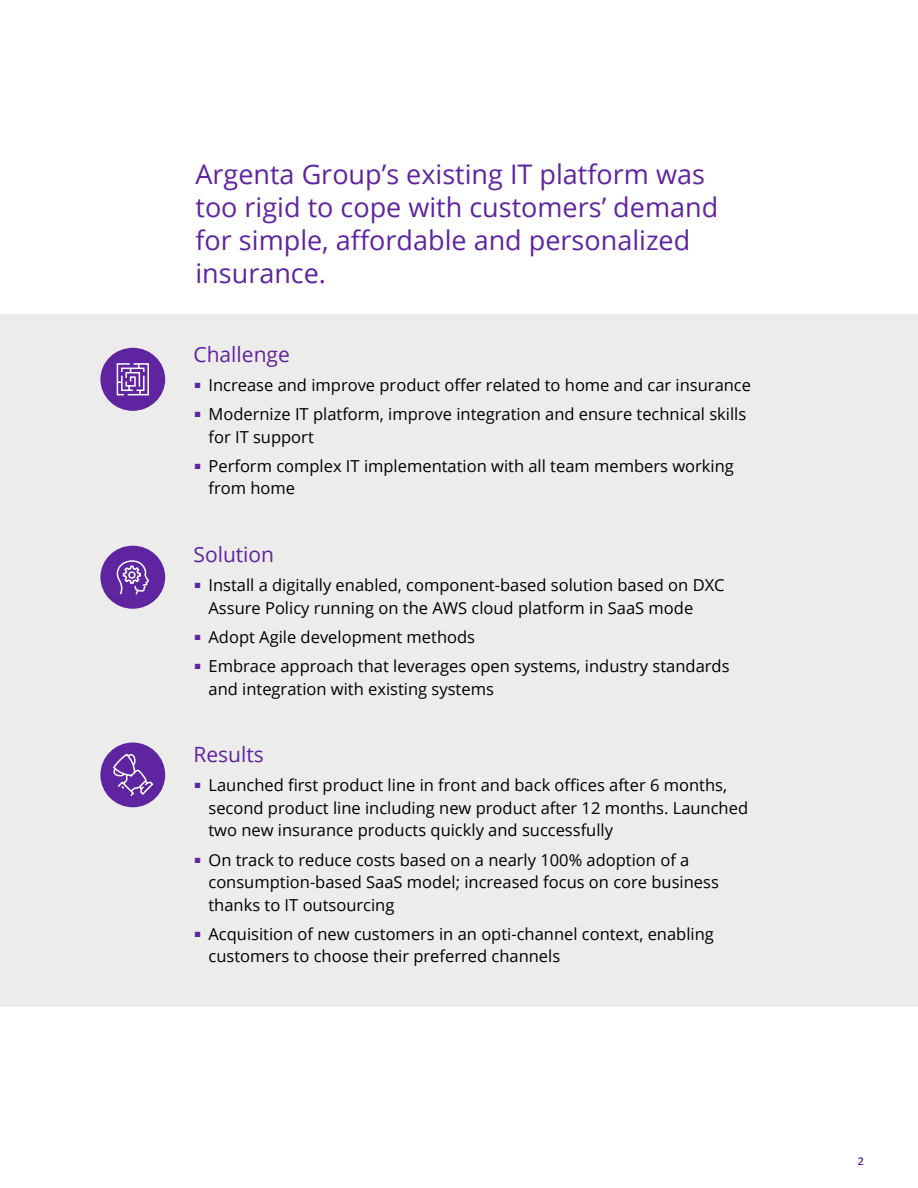
<style>
.page{position:relative;width:918px;height:1188px;background:#fff}
.page>*{position:absolute;margin:0;border:0;box-sizing:border-box;transform-origin:0 0}
.t1{font:27px/33px "Open Sans";color:#5f249f}
.t2{font:21px "Open Sans";color:#5f249f}
.t3{font:16.5px/22.5px "Open Sans";color:#000}
.t4{font:10.5px "Open Sans";color:#5f249f}
</style>
<div class="page">
<div style="left:0;top:315px;width:918px;height:692px;background:#ececeb"></div>
<div style="left:100px;top:742px;width:65px;height:65px;background:#5f249f;border-radius:50%"></div>
<svg style="left:113px;top:753px;width:41px;height:43px"></svg>
<div style="left:100px;top:546px;width:65px;height:63px;background:#5f249f;border-radius:50%"></div>
<svg style="left:116px;top:560px;width:33px;height:35px"></svg>
<div style="left:100px;top:348px;width:65px;height:63px;background:#5f249f;border-radius:50%"></div>
<svg style="left:116px;top:363px;width:33px;height:33px"></svg>
<h1 class="t1" style="left:195px;top:157px;width:524px">Argenta Group’s existing IT platform was too rigid to cope with customers’ demand for simple, affordable and personalized insurance.</h1>
<p class="t2" style="left:194px;top:340px;width:98px">Challenge</p>
<p class="t3" style="left:195px;top:373px;width:558px"><sup>■</sup> Increase and improve product offer related to home and car insurance</p>
<p class="t3" style="left:208px;top:402px;width:539px;text-indent:-14px"><sup>■</sup> Modernize IT platform, improve integration and ensure technical skills for IT support</p>
<p class="t3" style="left:208px;top:454px;width:527px;text-indent:-14px"><sup>■</sup> Perform complex IT implementation with all team members working from home</p>
<p class="t2" style="left:194px;top:540px;width:82px">Solution</p>
<p class="t3" style="left:208px;top:573px;width:518px;text-indent:-14px"><sup>■</sup> Install a digitally enabled, component-based solution based on DXC<br>Assure Policy running on the AWS cloud platform in SaaS mode</p>
<p class="t3" style="left:195px;top:625px;width:282px"><sup>■</sup> Adopt Agile development methods</p>
<p class="t3" style="left:208px;top:654px;width:523px;text-indent:-14px"><sup>■</sup> Embrace approach that leverages open systems, industry standards and integration with existing systems</p>
<p class="t2" style="left:194px;top:740px;width:72px">Results</p>
<p class="t3" style="left:208px;top:774px;width:541px;text-indent:-14px"><sup>■</sup> Launched first product line in front and back offices after 6 months, second product line including new product after 12 months. Launched two new insurance products quickly and successfully</p>
<p class="t3" style="left:208px;top:848px;width:512px;text-indent:-14px"><sup>■</sup> On track to reduce costs based on a nearly 100% adoption of a consumption-based SaaS model; increased focus on core business thanks to IT outsourcing</p>
<p class="t3" style="left:208px;top:922px;width:507px;text-indent:-14px"><sup>■</sup> Acquisition of new customers in an opti-channel context, enabling customers to choose their preferred channels</p>
<p class="t4" style="left:858px;top:1154px;width:8px">2</p>
</div>
